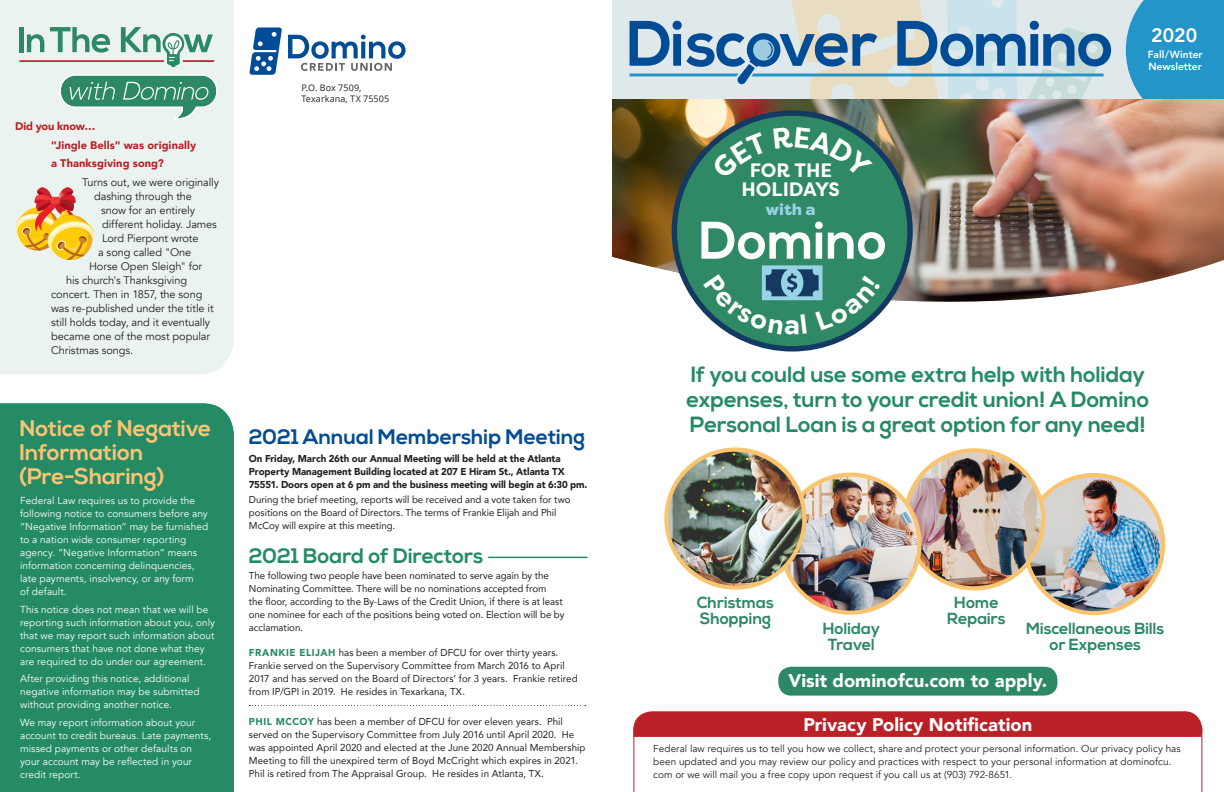
<style>
.page{position:relative;width:1224px;height:792px;background:#fff}
.page>*{position:absolute;margin:0;border:0;box-sizing:border-box;transform-origin:0 0}
.t1{font:700 22.5px/24px "Nexa";letter-spacing:-.005em;color:#fbc474}
.t2{font:700 22px/24.6px "Nexa";letter-spacing:-.005em;color:#248b65}
.t3{font:700 21px "Nexa";color:#004c97}
.t4{font:700 21px "Nexa";color:#248b65}
.t5{font:700 19.4px/18.9px "Filson Pro";color:#fff;text-align:center}
.t6{font:800 19.4px "Avenir";color:#fff}
.t7{font:900 18.3px "Avenir";letter-spacing:.005em;color:#fff}
.t8{font:700 16.1px/16.2px "Nexa";color:#2d8865;text-align:center}
.t9{font:800 15.9px "Filson Pro";color:#97d3e5;scale:1.05 1}
.t10{font:11px "Avenir";letter-spacing:-.01em;color:#231f20}
.t11{font:900 11px "Avenir";letter-spacing:.01em;color:#ba2026}
.t12{font:900 11px "Avenir";letter-spacing:-.015em;color:#ba2026}
.t13{font:800 10.3px/12.4px "Avenir";color:#fff}
.t14{font:10.1px/13px "Avenir";letter-spacing:.005em;color:#fff}
.t15{font:10px/13px "Avenir";color:#231f20}
.t16{font:10px/13px "Avenir";letter-spacing:.005em;color:#231f20}
.t17{font:900 10px/13px "Avenir";letter-spacing:-.005em;color:#231f20}
.t18{font:9px "Open Sans";letter-spacing:.015em;color:#231f20}
.s1{font-weight:900;color:#248b65}
</style>
<div class="page">
<img style="left:612px;top:99px;width:612px;height:213px">
<div style="left:672px;top:110px;width:241px;height:242px;background:#2f8965;border:5px solid #153a62;border-radius:50%"></div>
<svg style="left:701px;top:221px;width:184px;height:38px"></svg>
<div style="left:0;top:0;width:234px;height:374px;background:#eaf3ef"></div>
<svg style="left:288px;top:34px;width:118px;height:37px"></svg>
<svg style="left:249px;top:27px;width:33px;height:48px"></svg>
<div style="left:612px;top:0;width:612px;height:99px;background:#dfe9ec"></div>
<svg style="left:630px;top:0;width:481px;height:99px"></svg>
<div style="left:1126px;top:0;width:98px;height:99px;background:#2395c9"></div>
<hr style="left:20px;top:27px;width:4px;height:25px;background:#2d8865">
<svg style="left:27px;top:34px;width:17px;height:18px"></svg>
<svg style="left:50px;top:27px;width:61px;height:26px;background:#a0c9b9"></svg>
<svg style="left:59px;top:74px;width:159px;height:46px;background:#7fb6a1"></svg>
<hr style="left:19px;top:60px;width:145px;height:2px;background:#ba2026">
<svg style="left:121px;top:27px;width:93px;height:40px;background:#b4cec2"></svg>
<div style="left:0;top:403px;width:234px;height:389px;background:#248b65"></div>
<div style="left:778px;top:667px;width:279px;height:29px;background:#2d8865;border-radius:13px"></div>
<svg style="left:14px;top:187px;width:82px;height:75px;background:#eabf7f"></svg>
<img style="left:1037px;top:476px;width:126px;height:136px">
<div style="left:1023px;top:473px;width:142px;height:142px;border:4px solid #fac46e;border-radius:50%"></div>
<img style="left:905px;top:450px;width:138px;height:137px">
<div style="left:903px;top:448px;width:142px;height:142px;border:4px solid #fac46e;border-radius:50%"></div>
<img style="left:781px;top:475px;width:138px;height:138px;border-radius:69px">
<div style="left:779px;top:473px;width:143px;height:142px;border:4px solid #fac46e;border-radius:50%"></div>
<img style="left:666px;top:450px;width:138px;height:138px;border-radius:69px">
<div style="left:664px;top:447px;width:142px;height:143px;border:4px solid #fac46e;border-radius:50%"></div>
<svg style="left:633px;top:711px;width:569px;height:26px;background:#bb262c"></svg>
<hr style="left:488px;top:557px;width:100px;height:1px;background:#248b65">
<svg style="left:249px;top:705px;width:337px;height:1px"></svg>
<svg style="left:711px;top:132px;width:22px;height:17px"></svg>
<svg style="left:842px;top:127px;width:31px;height:22px"></svg>
<svg style="left:703px;top:265px;width:178px;height:70px"></svg>
<p class="t6" style="left:1151px;top:21px;width:47px">2020</p>
<p class="t12" style="left:15px;top:117px;width:82px">Did you know…</p>
<p class="t11" style="left:51px;top:135px;width:147px">"Jingle Bells" was originally</p>
<p class="t11" style="left:51px;top:154px;width:114px">a Thanksgiving song?</p>
<p class="t10" style="left:82px;top:175px;width:139px">Turns out, we were originally</p>
<p class="t10" style="left:94px;top:189px;width:99px">dashing through the</p>
<p class="t10" style="left:101px;top:203px;width:95px">snow for an entirely</p>
<p class="t10" style="left:102px;top:217px;width:116px">different holiday. James</p>
<p class="t10" style="left:102px;top:231px;width:98px">Lord Pierpont wrote</p>
<p class="t10" style="left:98px;top:245px;width:95px">a song called "One</p>
<p class="t10" style="left:89px;top:259px;width:115px">Horse Open Sleigh" for</p>
<p class="t10" style="left:66px;top:273px;width:123px">his church's Thanksgiving</p>
<p class="t10" style="left:51px;top:287px;width:153px">concert. Then in 1857, the song</p>
<p class="t10" style="left:51px;top:301px;width:164px">was re-published under the title it</p>
<p class="t10" style="left:51px;top:315px;width:161px">still holds today, and it eventually</p>
<p class="t10" style="left:51px;top:329px;width:161px">became one of the most popular</p>
<p class="t10" style="left:51px;top:343px;width:84px">Christmas songs.</p>
<p class="t18" style="left:301px;top:81px;width:62px">P.O. Box 7509,</p>
<p class="t18" style="left:301px;top:92px;width:89px">Texarkana, TX 75505</p>
<p class="t5" style="left:742px;top:161px;width:100px">FOR THE<br>HOLIDAYS</p>
<p class="t9" style="left:765px;top:199px;width:49px">with a</p>
<p class="t13" style="left:1148px;top:48px;width:56px">Fall/Winter<br>Newsletter</p>
<p class="t2" style="left:687px;top:363px;width:464px">If you could use some extra help with holiday expenses, turn to your credit union! A Domino<br>Personal Loan is a great option for any need!</p>
<p class="t1" style="left:19px;top:417px;width:194px">Notice of Negative<br>Information</p>
<p class="t1" style="left:19px;top:465px;width:147px">(Pre-Sharing)</p>
<p class="t14" style="left:20px;top:494px;width:190px">Federal Law requires us to provide the following notice to consumers before any “Negative Information” may be furnished to a nation wide consumer reporting agency. “Negative Information” means information concerning delinquencies, late payments, insolvency, or any form<br>of default.</p>
<p class="t14" style="left:20px;top:603px;width:196px">This notice does not mean that we will be reporting such information about you, only that we may report such information about consumers that have not done what they are required to do under our agreement.</p>
<p class="t14" style="left:20px;top:672px;width:181px">After providing this notice, additional negative information may be submitted without providing another notice.</p>
<p class="t14" style="left:20px;top:716px;width:193px">We may report information about your account to credit bureaus. Late payments, missed payments or other defaults on your account may be reflected in your credit report.</p>
<p class="t7" style="left:803px;top:709px;width:230px">Privacy Policy Notification</p>
<p class="t3" style="left:249px;top:425px;width:338px">2021 Annual Membership Meeting</p>
<p class="t17" style="left:249px;top:451px;width:340px">On Friday, March 26th our Annual Meeting will be held at the Atlanta<br>Property Management Building located at 207 E Hiram St., Atlanta TX<br>75551. Doors open at 6 pm and the business meeting will begin at 6:30 pm.</p>
<p class="t15" style="left:249px;top:493px;width:323px">During the brief meeting, reports will be received and a vote taken for two positions on the Board of Directors. The terms of Frankie Elijah and Phil<br>McCoy will expire at this meeting.</p>
<p class="t4" style="left:249px;top:544px;width:236px">2021 Board of Directors</p>
<p class="t15" style="left:249px;top:568px;width:317px">The following two people have been nominated to serve again by the Nominating Committee. There will be no nominations accepted from<br>the floor, according to the By-Laws of the Credit Union, if there is at least one nominee for each of the positions being voted on. Election will be by acclamation.</p>
<p class="t15" style="left:249px;top:646px;width:330px"><span class="s1">FRANKIE ELIJAH</span> has been a member of DFCU for over thirty years.<br>Frankie served on the Supervisory Committee from March 2016 to April 2017 and has served on the Board of Directors’ for 3 years. Frankie retired from IP/GPI in 2019. He resides in Texarkana, TX.</p>
<p class="t15" style="left:249px;top:714px;width:338px"><span class="s1">PHIL MCCOY</span> has been a member of DFCU for over eleven years. Phil served on the Supervisory Committee from July 2016 until April 2020. He was appointed April 2020 and elected at the June 2020 Annual Membership Meeting to fill the unexpired term of Boyd McCright which expires in 2021.<br>Phil is retired from The Appraisal Group. He resides in Atlanta, TX.</p>
<p class="t8" style="left:697px;top:595px;width:79px">Christmas</p>
<p class="t8" style="left:700px;top:611px;width:73px">Shopping</p>
<p class="t8" style="left:954px;top:595px;width:46px">Home</p>
<p class="t8" style="left:947px;top:611px;width:60px">Repairs</p>
<p class="t8" style="left:823px;top:621px;width:59px">Holiday<br>Travel</p>
<p class="t8" style="left:1026px;top:621px;width:140px">Miscellaneous Bills</p>
<p class="t8" style="left:1049px;top:637px;width:93px">or Expenses</p>
<p class="t7" style="left:788px;top:665px;width:260px">Visit dominofcu.com to apply.</p>
<p class="t16" style="left:653px;top:742px;width:529px">Federal law requires us to tell you how we collect, share and protect your personal information. Our privacy policy has been updated and you may review our policy and practices with respect to your personal information at dominofcu. com or we will mail you a free copy upon request if you call us at (903) 792-8651.</p>
</div>
